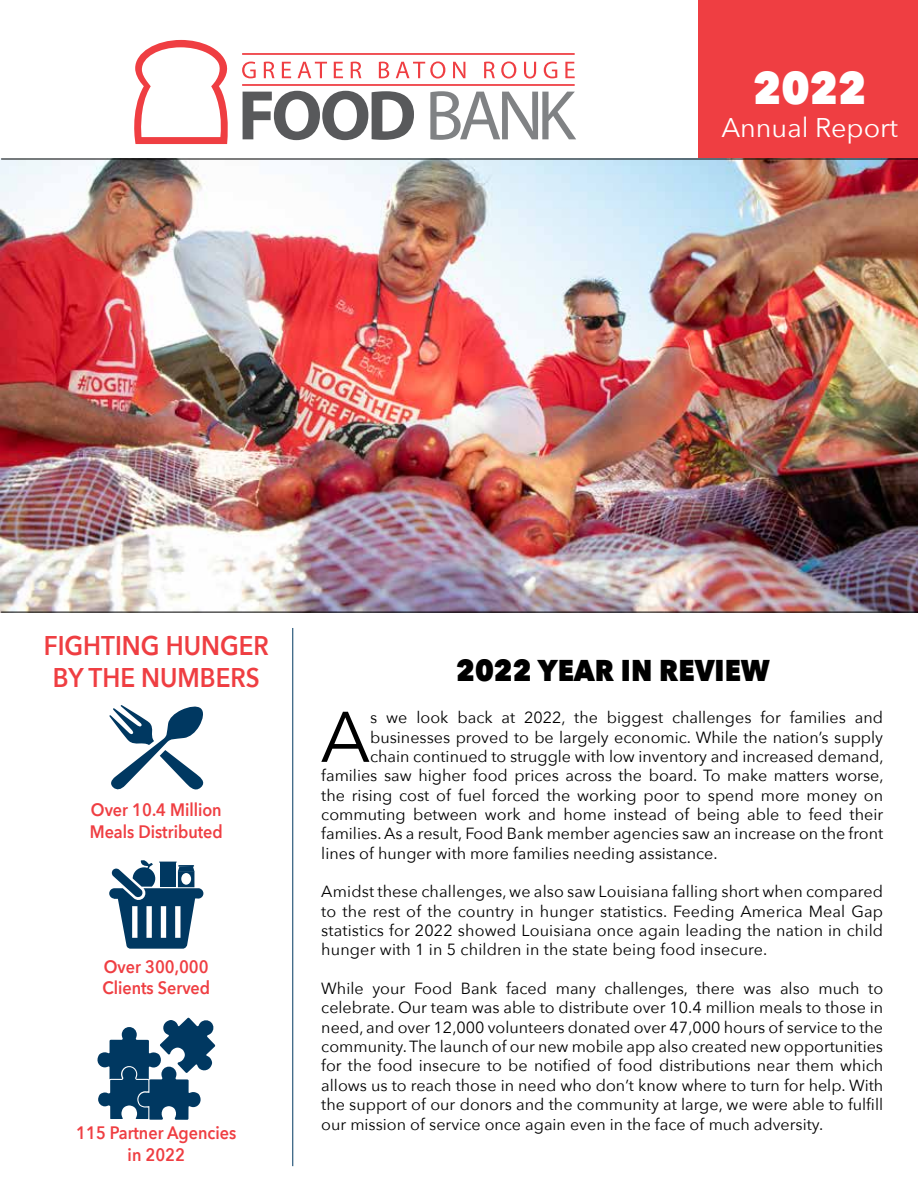
<style>
.page{position:relative;width:918px;height:1188px;background:#fff}
.page>*{position:absolute;margin:0;border:0;box-sizing:border-box;transform-origin:0 0}
.t1{font:70.8px "Avenir Next";color:#000}
.t2{font:800 45px "Avenir Next";color:#fff;scale:.9 1}
.t3{font:800 30px "Avenir Next";color:#000;scale:.9 1}
.t4{font:600 27px/32.4px "Avenir Next";color:#ef3e42;text-align:center;scale:.9 1}
.t5{font:27px "Avenir Next";color:#fff}
.t6{font:600 18px/21.6px "Avenir Next";color:#ef3e42;scale:.9 1}
.t7{font:16.2px/19.4px "Avenir Next";color:#000;text-align:justify}
</style>
<div class="page">
<div style="left:698px;top:0;width:220px;height:159px;background:#ef3e42"></div>
<svg style="left:242px;top:62px;width:14px;height:16px"></svg>
<svg style="left:264px;top:62px;width:11px;height:16px"></svg>
<svg style="left:282px;top:62px;width:9px;height:16px"></svg>
<svg style="left:298px;top:62px;width:29px;height:16px"></svg>
<svg style="left:334px;top:62px;width:9px;height:16px"></svg>
<svg style="left:351px;top:62px;width:10px;height:16px"></svg>
<svg style="left:379px;top:62px;width:10px;height:16px"></svg>
<svg style="left:396px;top:61px;width:49px;height:17px"></svg>
<svg style="left:453px;top:62px;width:12px;height:16px"></svg>
<svg style="left:484px;top:62px;width:11px;height:16px"></svg>
<svg style="left:501px;top:61px;width:15px;height:17px"></svg>
<svg style="left:524px;top:62px;width:12px;height:16px"></svg>
<svg style="left:544px;top:62px;width:13px;height:16px"></svg>
<svg style="left:565px;top:62px;width:10px;height:16px"></svg>
<svg style="left:243px;top:91px;width:171px;height:49px"></svg>
<svg style="left:430px;top:91px;width:146px;height:49px"></svg>
<hr style="left:242px;top:53px;width:333px;height:2px;background:#ef3e42">
<hr style="left:242px;top:84px;width:333px;height:2px;background:#ef3e42">
<svg style="left:134px;top:40px;width:94px;height:104px"></svg>
<svg style="left:109px;top:860px;width:94px;height:89px"></svg>
<svg style="left:109px;top:705px;width:95px;height:85px"></svg>
<img style="left:0;top:159px;width:918px;height:453px">
<hr style="left:1px;top:159px;width:917px;height:1px;background:#000">
<hr style="left:1px;top:612px;width:917px;height:1px;background:#000">
<svg style="left:97px;top:1018px;width:118px;height:102px"></svg>
<hr style="left:292px;top:628px;width:1px;height:538px;background:#003861">
<h2 class="t2" style="left:753px;top:70px;width:127px">2022</h2>
<h3 class="t5" style="left:721px;top:116px;width:178px">Annual Report</h3>
<h3 class="t4" style="left:44px;top:632px;width:252px">FIGHTING HUNGER<br>BY THE NUMBERS</h3>
<p class="t6" style="left:90px;top:801px;width:149px">Over 10.4 Million<br>Meals Distributed</p>
<p class="t6" style="left:102px;top:957px;width:121px">Over 300,000<br>Clients Served</p>
<p class="t6" style="left:76px;top:1124px;width:179px;text-align:center">115 Partner Agencies in 2022</p>
<h3 class="t3" style="left:456px;top:658px;width:350px">2022 YEAR IN REVIEW</h3>
<h1 class="t1" style="left:321px;top:707px;width:51px">A</h1>
<p class="t7" style="left:370px;top:709px;width:515px">s we look back at 2022, the biggest challenges for families and</p>
<p class="t7" style="left:370px;top:729px;width:514px">businesses proved to be largely economic. While the nation’s supply</p>
<p class="t7" style="left:370px;top:748px;width:515px">chain continued to struggle with low inventory and increased demand,</p>
<p class="t7" style="left:321px;top:767px;width:564px">families saw higher food prices across the board. To make matters worse,</p>
<p class="t7" style="left:321px;top:787px;width:563px">the rising cost of fuel forced the working poor to spend more money on</p>
<p class="t7" style="left:321px;top:806px;width:563px">commuting between work and home instead of being able to feed their</p>
<p class="t7" style="left:321px;top:825px;width:563px">families. As a result, Food Bank member agencies saw an increase on the front</p>
<p class="t7" style="left:321px;top:845px;width:398px">lines of hunger with more families needing assistance.</p>
<p class="t7" style="left:321px;top:883px;width:563px">Amidst these challenges, we also saw Louisiana falling short when compared to the rest of the country in hunger statistics. Feeding America Meal Gap statistics for 2022 showed Louisiana once again leading the nation in child hunger with 1 in 5 children in the state being food insecure.</p>
<p class="t7" style="left:321px;top:980px;width:563px">While your Food Bank faced many challenges, there was also much to celebrate. Our team was able to distribute over 10.4 million meals to those in need, and over 12,000 volunteers donated over 47,000 hours of service to the community. The launch of our new mobile app also created new opportunities for the food insecure to be noti昀椀ed of food distributions near them which allows us to reach those in need who don’t know where to turn for help. With the support of our donors and the community at large, we were able to ful昀椀ll our mission of service once again even in the face of much adversity.</p>
</div>
